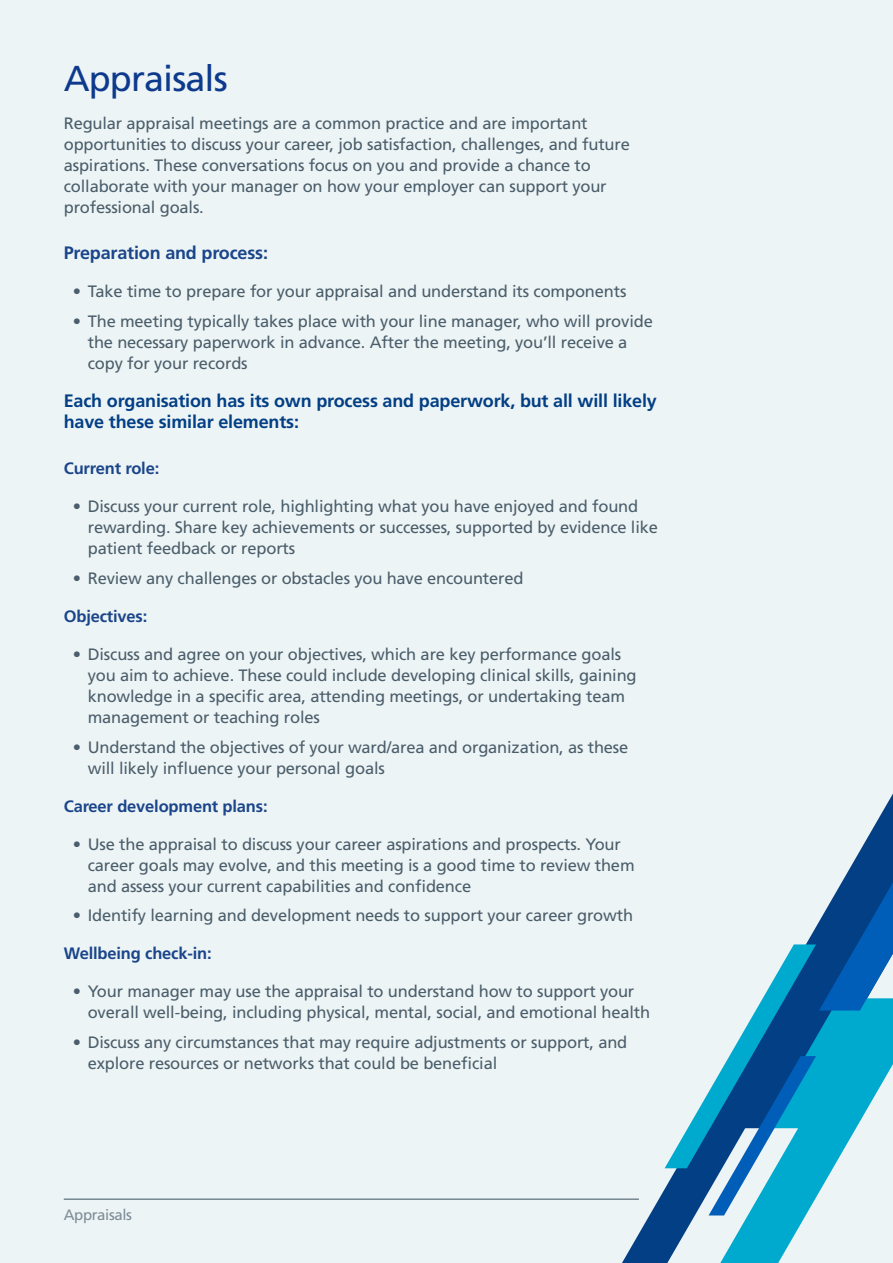
<style>
.page{position:relative;width:893px;height:1263px;background:#edf4f5}
.page>*{position:absolute;margin:0;border:0;box-sizing:border-box;transform-origin:0 0}
.t1{font:36px "Frutiger LT Std";letter-spacing:-.025em;color:#0d3a8d}
.t2{font:700 18px/21px "Frutiger LT Std";letter-spacing:-.01em;color:#033f85}
.t3{font:700 18px "Frutiger LT Std";letter-spacing:-.01em;color:#1a458a}
.t4{font:16.5px/21px "Frutiger LT Std";letter-spacing:-.01em;color:#4b5e6b}
.t5{font:700 16.5px "Frutiger LT Std";letter-spacing:-.01em;color:#1a458a}
.t6{font:15px "Frutiger LT Std";letter-spacing:-.025em;color:#7d8c97}
</style>
<div class="page">
<svg style="left:634px;top:1214px;width:16px;height:49px"></svg>
<svg style="left:650px;top:793px;width:243px;height:470px"></svg>
<hr style="left:64px;top:1198px;width:575px;height:2px;background:#768692">
<h1 class="t1" style="left:64px;top:57px;width:165px">Appraisals</h1>
<p class="t4" style="left:64px;top:113px;width:568px">Regular appraisal meetings are a common practice and are important opportunities to discuss your career, job satisfaction, challenges, and future aspirations. These conversations focus on you and provide a chance to collaborate with your manager on how your employer can support your professional goals.</p>
<p class="t3" style="left:64px;top:242px;width:206px">Preparation and process:</p>
<p class="t4" style="left:73px;top:281px;width:555px">• Take time to prepare for your appraisal and understand its components</p>
<p class="t4" style="left:88px;top:311px;width:567px;text-indent:-15px">• The meeting typically takes place with your line manager, who will provide the necessary paperwork in advance. After the meeting, you’ll receive a copy for your records</p>
<p class="t2" style="left:64px;top:390px;width:595px">Each organisation has its own process and paperwork, but all will likely have these similar elements:</p>
<p class="t5" style="left:64px;top:459px;width:97px">Current role:</p>
<p class="t4" style="left:88px;top:496px;width:572px;text-indent:-15px">• Discuss your current role, highlighting what you have enjoyed and found rewarding. Share key achievements or successes, supported by evidence like patient feedback or reports</p>
<p class="t4" style="left:73px;top:568px;width:452px">• Review any challenges or obstacles you have encountered</p>
<p class="t5" style="left:64px;top:606px;width:85px">Objectives:</p>
<p class="t4" style="left:88px;top:644px;width:550px;text-indent:-15px">• Discuss and agree on your objectives, which are key performance goals you aim to achieve. These could include developing clinical skills, gaining knowledge in a specific area, attending meetings, or undertaking team management or teaching roles</p>
<p class="t4" style="left:88px;top:736px;width:542px;text-indent:-15px">• Understand the objectives of your ward/area and organization, as these will likely influence your personal goals</p>
<p class="t5" style="left:64px;top:796px;width:205px">Career development plans:</p>
<p class="t4" style="left:88px;top:833px;width:548px;text-indent:-15px">• Use the appraisal to discuss your career aspirations and prospects. Your career goals may evolve, and this meeting is a good time to review them and assess your current capabilities and confidence</p>
<p class="t4" style="left:73px;top:905px;width:562px">• Identify learning and development needs to support your career growth</p>
<p class="t5" style="left:64px;top:943px;width:150px">Wellbeing check-in:</p>
<p class="t4" style="left:88px;top:981px;width:564px;text-indent:-15px">• Your manager may use the appraisal to understand how to support your overall well-being, including physical, mental, social, and emotional health</p>
<p class="t4" style="left:88px;top:1031px;width:541px;text-indent:-15px">• Discuss any circumstances that may require adjustments or support, and explore resources or networks that could be beneficial</p>
<p class="t6" style="left:64px;top:1206px;width:70px">Appraisals</p>
</div>
